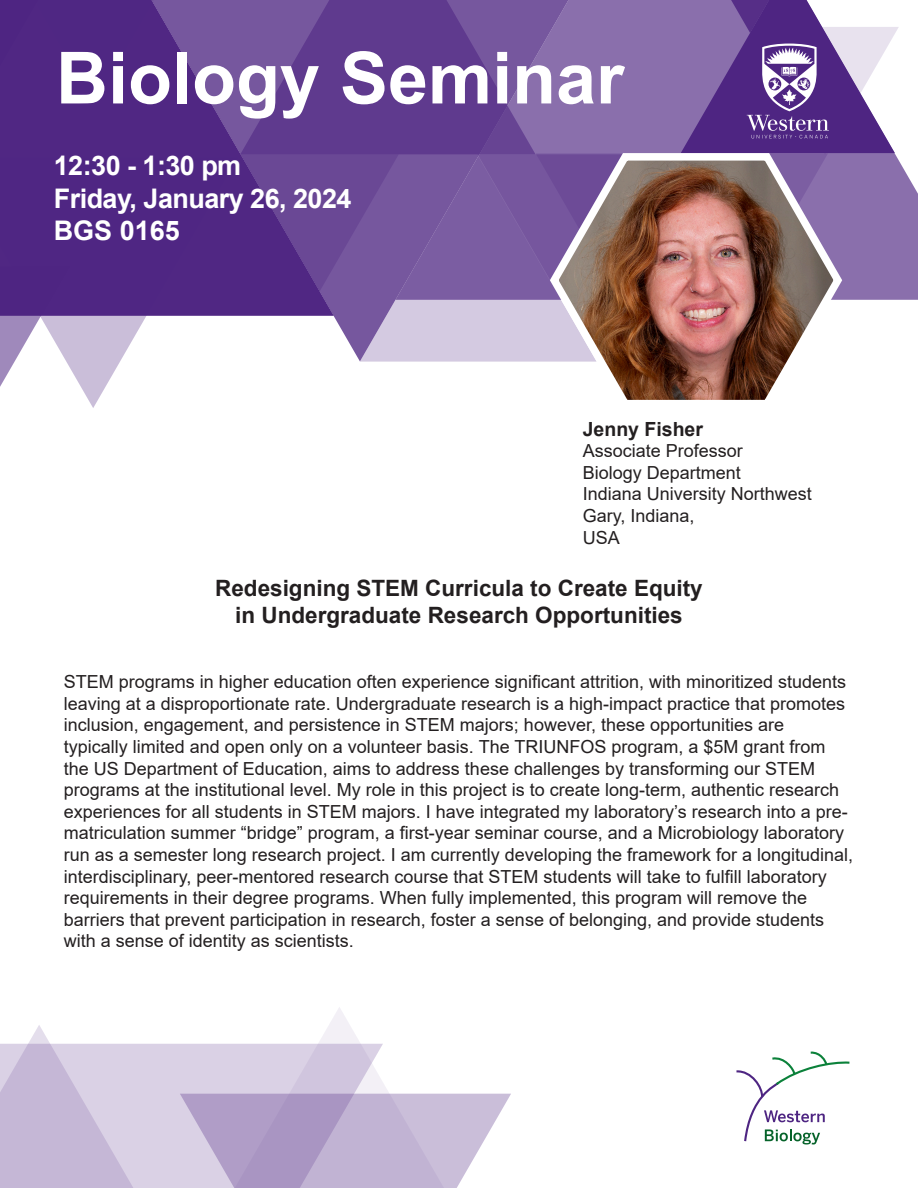
<style>
.page{position:relative;width:918px;height:1188px;background:#fff}
.page>*{position:absolute;margin:0;border:0;box-sizing:border-box;transform-origin:0 0}
.t1{font:700 72px "Arial";color:#fff}
.t2{font:700 27px "Arial";letter-spacing:-.02em;color:#fff}
.t3{font:700 22.5px "Arial";color:#231f20}
.t4{font:700 19.5px "Arial";color:#231f20}
.t5{font:18px/21.6px "Arial";color:#231f20}
</style>
<div class="page">
<svg style="left:333px;top:0;width:213px;height:361px;background:#9a83b8"></svg>
<svg style="left:210px;top:0;width:124px;height:316px;background:#644091"></svg>
<svg style="left:395px;top:0;width:523px;height:300px;background:#7f62a4"></svg>
<svg style="left:0;top:0;width:210px;height:408px;background:#72519b"></svg>
<svg style="left:240px;top:154px;width:159px;height:138px;background:#664392"></svg>
<svg style="left:736px;top:1052px;width:114px;height:92px"></svg>
<img style="left:546px;top:147px;width:301px;height:253px">
<svg style="left:5px;top:1007px;width:506px;height:181px"></svg>
<svg style="left:180px;top:1094px;width:331px;height:94px;background:#c2b4d3"></svg>
<svg style="left:634px;top:0;width:265px;height:155px"></svg>
<p class="t1" style="left:56px;top:27px;width:570px">Biology Seminar</p>
<p class="t2" style="left:54px;top:147px;width:189px">12:30 - 1:30 pm</p>
<p class="t2" style="left:54px;top:179px;width:299px">Friday, January 26, 2024</p>
<p class="t2" style="left:54px;top:212px;width:128px">BGS 0165</p>
<p class="t4" style="left:583px;top:415px;width:122px">Jenny Fisher</p>
<p class="t5" style="left:583px;top:440px;width:162px">Associate Professor</p>
<p class="t5" style="left:583px;top:461px;width:160px">Biology Department</p>
<p class="t5" style="left:583px;top:483px;width:231px">Indiana University Northwest</p>
<p class="t5" style="left:583px;top:505px;width:113px">Gary, Indiana,</p>
<p class="t5" style="left:583px;top:526px;width:39px">USA</p>
<p class="t3" style="left:215px;top:573px;width:489px">Redesigning STEM Curricula to Create Equity</p>
<p class="t3" style="left:235px;top:600px;width:449px">in Undergraduate Research Opportunities</p>
<p class="t5" style="left:64px;top:671px;width:791px">STEM programs in higher education often experience significant attrition, with minoritized students leaving at a disproportionate rate. Undergraduate research is a high-impact practice that promotes inclusion, engagement, and persistence in STEM majors; however, these opportunities are<br>typically limited and open only on a volunteer basis. The TRIUNFOS program, a $5M grant from the US Department of Education, aims to address these challenges by transforming our STEM programs at the institutional level. My role in this project is to create long-term, authentic research experiences for all students in STEM majors. I have integrated my laboratory’s research into a pre&shy;matriculation summer “bridge” program, a first-year seminar course, and a Microbiology laboratory run as a semester long research project. I am currently developing the framework for a longitudinal, interdisciplinary, peer-mentored research course that STEM students will take to fulfill laboratory requirements in their degree programs. When fully implemented, this program will remove the barriers that prevent participation in research, foster a sense of belonging, and provide students with a sense of identity as scientists.</p>
</div>
